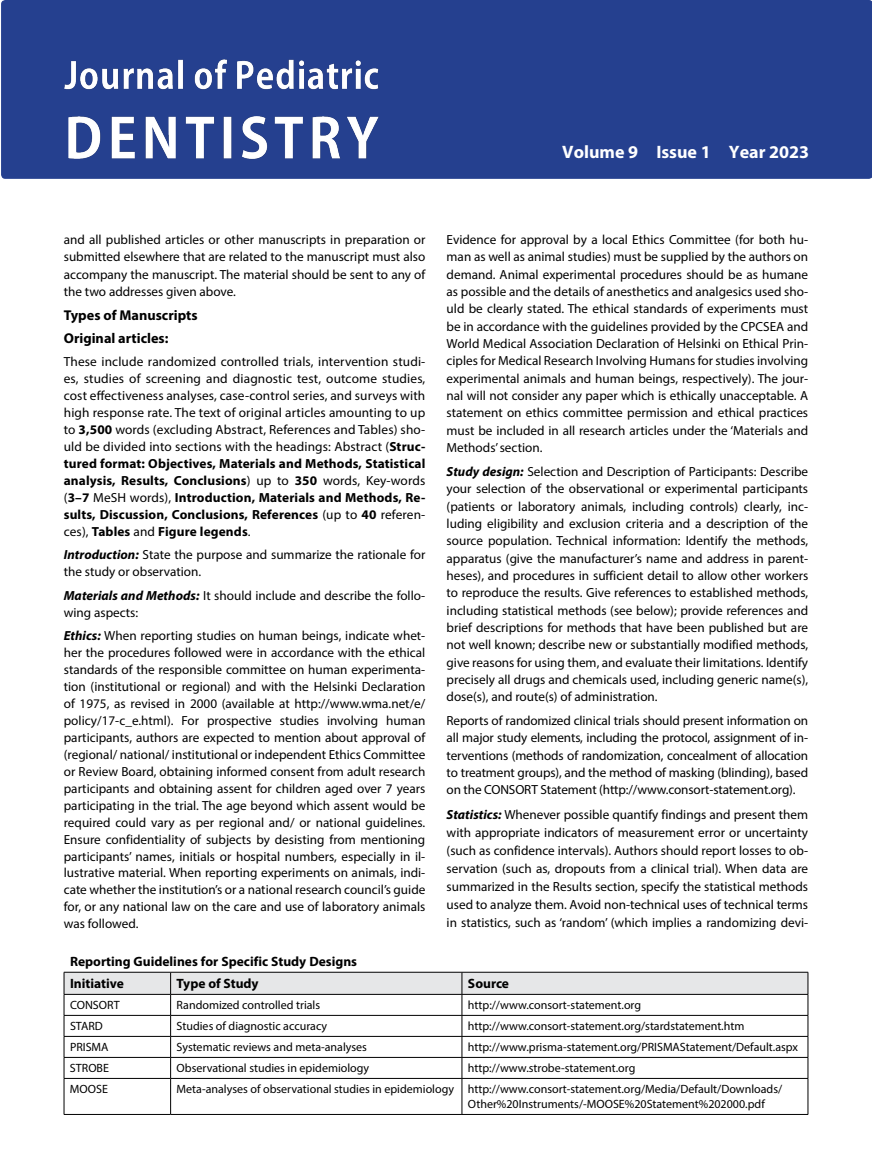
<style>
.page{position:relative;width:872px;height:1170px;background:#fff}
.page>*{position:absolute;margin:0;border:0;box-sizing:border-box;transform-origin:0 0}
.t1{font:700 18px "Myriad Pro";color:#fff}
.t2{font:700 14.25px/23.7px "Myriad Pro";color:#000}
.t3{font:700 13.5px/22.2px "Myriad Pro";color:#000}
.t4{font:13.2px/17px "Myriad Pro";color:#000;text-align:justify}
.t5{font:12px/15px "Myriad Pro";color:#000}
.s1{font-weight:700}
.s2{font-weight:700;font-style:italic}
</style>
<div class="page">
<div style="left:1px;top:0;width:871px;height:179px;background:#25408f"></div>
<img style="left:65px;top:55px;width:316px;height:105px">
<hr style="left:64px;top:971px;width:107px;height:1px;background:#000">
<hr style="left:171px;top:971px;width:291px;height:1px;background:#000">
<hr style="left:462px;top:971px;width:346px;height:1px;background:#000">
<svg style="left:64px;top:972px;width:744px;height:106px"></svg>
<hr style="left:64px;top:1078px;width:107px;height:1px;background:#000">
<hr style="left:64px;top:1078px;width:1px;height:36px;background:#000">
<hr style="left:171px;top:1078px;width:291px;height:1px;background:#000">
<hr style="left:170px;top:1078px;width:1px;height:36px;background:#000">
<hr style="left:462px;top:1078px;width:346px;height:1px;background:#000">
<hr style="left:462px;top:1078px;width:1px;height:36px;background:#000">
<hr style="left:807px;top:1078px;width:1px;height:36px;background:#000">
<hr style="left:64px;top:1114px;width:107px;height:1px;background:#000">
<hr style="left:171px;top:1114px;width:291px;height:1px;background:#000">
<hr style="left:462px;top:1114px;width:346px;height:1px;background:#000">
<h1 class="t1" style="left:562px;top:140px;width:248px">Volume 9 Issue 1 Year 2023</h1>
<p class="t4" style="left:64px;top:231px;width:363px">and all published articles or other manuscripts in preparation or submitted elsewhere that are related to the manuscript must also accompany the manuscript. The material should be sent to any of the two addresses given above.</p>
<p class="t2" style="left:64px;top:302px;width:135px">Types of Manuscripts<br>Original articles:</p>
<p class="t4" style="left:64px;top:353px;width:363px">These include randomized controlled trials, intervention studi&shy;es, studies of screening and diagnostic test, outcome studies, cost effectiveness analyses, case-control series, and surveys with high response rate. The text of original articles amounting to up to <span class="s1">3,500</span> words (excluding Abstract, References and Tables) sho&shy;uld be divided into sections with the headings: Abstract (<span class="s1">Struc&shy;tured format: Objectives, Materials and Methods, Statistical analysis, Results, Conclusions</span>) up to <span class="s1">350</span> words, Key-words (<span class="s1">3–7</span> MeSH words), <span class="s1">Introduction, Materials and Methods, Re&shy;sults, Discussion, Conclusions, References</span> (up to <span class="s1">40</span> referen&shy;ces), <span class="s1">Tables</span> and <span class="s1">Figure legends</span>.</p>
<p class="t4" style="left:64px;top:546px;width:363px"><span class="s2">Introduction:</span> State the purpose and summarize the rationale for the study or observation.</p>
<p class="t4" style="left:64px;top:586px;width:363px"><span class="s2">Materials and Methods:</span> It should include and describe the follo&shy;wing aspects:</p>
<p class="t4" style="left:64px;top:627px;width:363px"><span class="s2">Ethics:</span> When reporting studies on human beings, indicate whet&shy;her the procedures followed were in accordance with the ethical standards of the responsible committee on human experimenta&shy;tion (institutional or regional) and with the Helsinki Declaration of 1975, as revised in 2000 (available at http://www.wma.net/e/ policy/17-c_e.html). For prospective studies involving human participants, authors are expected to mention about approval of (regional/ national/ institutional or independent Ethics Committee or Review Board, obtaining informed consent from adult research participants and obtaining assent for children aged over 7 years participating in the trial. The age beyond which assent would be required could vary as per regional and/ or national guidelines.<br>Ensure confidentiality of subjects by desisting from mentioning participants’ names, initials or hospital numbers, especially in il&shy;lustrative material. When reporting experiments on animals, indi&shy;cate whether the institution’s or a national research council’s guide for, or any national law on the care and use of laboratory animals was followed.</p>
<p class="t4" style="left:446px;top:231px;width:363px;line-height:17.4px">Evidence for approval by a local Ethics Committee (for both hu&shy;man as well as animal studies) must be supplied by the authors on demand. Animal experimental procedures should be as humane as possible and the details of anesthetics and analgesics used sho&shy;uld be clearly stated. The ethical standards of experiments must be in accordance with the guidelines provided by the CPCSEA and World Medical Association Declaration of Helsinki on Ethical Prin&shy;ciples for Medical Research Involving Humans for studies involving experimental animals and human beings, respectively). The jour&shy;nal will not consider any paper which is ethically unacceptable. A statement on ethics committee permission and ethical practices must be included in all research articles under the ‘Materials and Methods’ section.</p>
<p class="t4" style="left:446px;top:462px;width:363px;line-height:17.4px"><span class="s2">Study design:</span> Selection and Description of Participants: Describe your selection of the observational or experimental participants (patients or laboratory animals, including controls) clearly, inc&shy;luding eligibility and exclusion criteria and a description of the source population. Technical information: Identify the methods, apparatus (give the manufacturer’s name and address in parent&shy;heses), and procedures in sufficient detail to allow other workers to reproduce the results. Give references to established methods, including statistical methods (see below); provide references and brief descriptions for methods that have been published but are not well known; describe new or substantially modified methods, give reasons for using them, and evaluate their limitations. Identify precisely all drugs and chemicals used, including generic name(s), dose(s), and route(s) of administration.</p>
<p class="t4" style="left:446px;top:711px;width:363px">Reports of randomized clinical trials should present information on all major study elements, including the protocol, assignment of in&shy;terventions (methods of randomization, concealment of allocation to treatment groups), and the method of masking (blinding), based on the CONSORT Statement (http://www.consort-statement.org).</p>
<p class="t4" style="left:446px;top:805px;width:363px;line-height:18.1px"><span class="s2">Statistics:</span> Whenever possible quantify findings and present them with appropriate indicators of measurement error or uncertainty (such as confidence intervals). Authors should report losses to ob&shy;servation (such as, dropouts from a clinical trial). When data are summarized in the Results section, specify the statistical methods used to analyze them. Avoid non-technical uses of technical terms in statistics, such as ‘random’ (which implies a randomizing devi-</p>
<p class="t3" style="left:70px;top:950px;width:288px">Reporting Guidelines for Specific Study Designs<br>Initiative</p>
<p class="t3" style="left:177px;top:972px;width:83px">Type of Study</p>
<p class="t3" style="left:468px;top:972px;width:43px">Source</p>
<p class="t5" style="left:70px;top:997px;width:51px">CONSORT</p>
<p class="t5" style="left:177px;top:997px;width:145px">Randomized controlled trials</p>
<p class="t5" style="left:468px;top:997px;width:175px">http://www.consort-statement.org</p>
<p class="t5" style="left:70px;top:1018px;width:34px">STARD</p>
<p class="t5" style="left:177px;top:1018px;width:152px">Studies of diagnostic accuracy</p>
<p class="t5" style="left:468px;top:1018px;width:278px">http://www.consort-statement.org/stardstatement.htm</p>
<p class="t5" style="left:70px;top:1039px;width:40px">PRISMA</p>
<p class="t5" style="left:177px;top:1039px;width:192px">Systematic reviews and meta-analyses</p>
<p class="t5" style="left:468px;top:1039px;width:332px">http://www.prisma-statement.org/PRISMAStatement/Default.aspx</p>
<p class="t5" style="left:70px;top:1060px;width:41px">STROBE</p>
<p class="t5" style="left:177px;top:1060px;width:194px">Observational studies in epidemiology</p>
<p class="t5" style="left:468px;top:1060px;width:169px">http://www.strobe-statement.org</p>
<p class="t5" style="left:70px;top:1081px;width:40px">MOOSE</p>
<p class="t5" style="left:468px;top:1081px;width:316px;text-indent:-291px">Meta-analyses of observational studies in epidemiology http://www.consort-statement.org/Media/Default/Downloads/<br>Other%20Instruments/-MOOSE%20Statement%202000.pdf</p>
</div>
